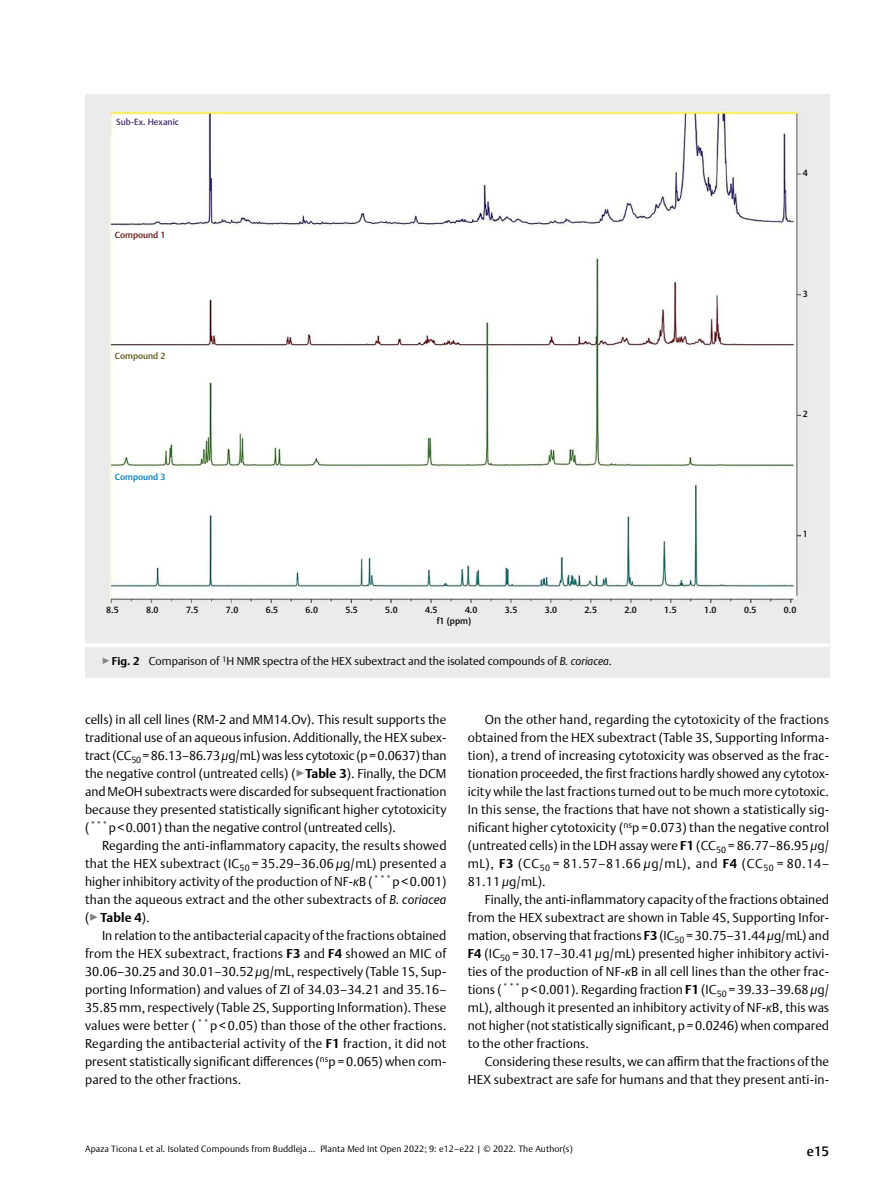
<style>
.page{position:relative;width:893px;height:1191px;background:#fff}
.page>*{position:absolute;margin:0;border:0;box-sizing:border-box;transform-origin:0 0}
.t1{font:500 13.5px "Thieme Argo 2011";color:#000}
.t2{font:300 12.75px/18px "Thieme Argo 2011";letter-spacing:.005em;color:#000;text-align:justify}
.t3{font:300 11.25px "Thieme Argo 2011";color:#000}
.t4{font:300 9px "Thieme Argo 2011";letter-spacing:.01em;color:#000}
.t5{font:500 8.85px/11.4px "Thieme Argo 2011";color:#000}
.t6{font:500 8.85px "Thieme Argo 2011";color:#472e6f}
.t7{font:500 8.85px "Thieme Argo 2011";color:#6a1414}
.t8{font:500 8.85px "Thieme Argo 2011";color:#5f5716}
.t9{font:500 8.85px "Thieme Argo 2011";color:#007bc0}
.s1{color:#808285}
.s2{font-weight:700}
.s3{font-style:italic}
</style>
<div class="page">
<div style="left:85px;top:94px;width:744px;height:549px;background:#ebebec"></div>
<img style="left:111px;top:111px;width:690px;height:492px">
<div style="left:85px;top:643px;width:744px;height:35px;background:#ebebec"></div>
<hr style="left:85px;top:643px;width:744px;height:4px;background:#fff">
<p class="t6" style="left:116px;top:116px;width:64px">Sub-Ex. Hexanic</p>
<p class="t7" style="left:115px;top:229px;width:52px">Compound 1</p>
<p class="t8" style="left:115px;top:350px;width:52px">Compound 2</p>
<p class="t9" style="left:115px;top:471px;width:52px">Compound 3</p>
<p class="t5" style="left:803px;top:167px;width:6px">4</p>
<p class="t5" style="left:803px;top:288px;width:6px">3</p>
<p class="t5" style="left:803px;top:408px;width:6px">2</p>
<p class="t5" style="left:803px;top:528px;width:6px">1</p>
<p class="t5" style="left:106px;top:604px;width:14px">8.5</p>
<p class="t5" style="left:146px;top:604px;width:14px">8.0</p>
<p class="t5" style="left:186px;top:604px;width:14px">7.5</p>
<p class="t5" style="left:226px;top:604px;width:14px">7.0</p>
<p class="t5" style="left:266px;top:604px;width:14px">6.5</p>
<p class="t5" style="left:306px;top:604px;width:14px">6.0</p>
<p class="t5" style="left:345px;top:604px;width:14px">5.5</p>
<p class="t5" style="left:385px;top:604px;width:14px">5.0</p>
<p class="t5" style="left:425px;top:604px;width:14px">4.5</p>
<p class="t5" style="left:437px;top:604px;width:42px;text-indent:28px">4.0 f1 (ppm)</p>
<p class="t5" style="left:505px;top:604px;width:14px">3.5</p>
<p class="t5" style="left:545px;top:604px;width:14px">3.0</p>
<p class="t5" style="left:585px;top:604px;width:14px">2.5</p>
<p class="t5" style="left:624px;top:604px;width:14px">2.0</p>
<p class="t5" style="left:664px;top:604px;width:14px">1.5</p>
<p class="t5" style="left:704px;top:604px;width:14px">1.0</p>
<p class="t5" style="left:744px;top:604px;width:14px">0.5</p>
<p class="t5" style="left:784px;top:604px;width:14px">0.0</p>
<p class="t3" style="left:102px;top:653px;width:511px"><span class="s1">▶</span><span class="s2">Fig. 2</span> Comparison of <sup>1</sup>H NMR spectra of the HEX subextract and the isolated compounds of <span class="s3">B. coriacea</span>.</p>
<p class="t2" style="left:85px;top:710px;width:363px">cells) in all cell lines (RM-2 and MM14.Ov). This result supports the traditional use of an aqueous infusion. Additionally, the HEX subex&shy;tract (CC<sub>50</sub> =86.13–86.73<span class="s3">μ</span>g/mL) was less cytotoxic (p=0.0637) than the negative control (untreated cells) (<span class="s1">▶</span><span class="s2">Table 3</span>). Finally, the DCM and MeOH subextracts were discarded for subsequent fractionation because they presented statistically significant higher cytotoxicity (<sup>***</sup>p&lt;0.001) than the negative control (untreated cells).</p>
<p class="t2" style="left:85px;top:836px;width:363px;text-indent:17px">Regarding the anti-inflammatory capacity, the results showed that the HEX subextract (IC<sub>50</sub> = 35.29–36.06 <span class="s3">μ</span>g/mL) presented a higher inhibitory activity of the production of NF-<span class="s3">κ</span>B (<sup>***</sup>p<span class="s3">&lt;</span>0.001) than the aqueous extract and the other subextracts of <span class="s3">B. coriacea </span>(<span class="s1">▶</span><span class="s2">Table 4</span>).</p>
<p class="t2" style="left:85px;top:926px;width:363px;text-indent:17px">In relation to the antibacterial capacity of the fractions obtained from the HEX subextract, fractions <span class="s2">F3</span> and <span class="s2">F4</span> showed an MIC of 30.06–30.25 and 30.01–30.52<span class="s3">μ</span>g/mL, respectively (Table 1S, Sup&shy;porting Information) and values of ZI of 34.03–34.21 and 35.16– 35.85mm, respectively (Table 2S, Supporting Information). These values were better ( <sup>*</sup> <sup>*</sup>p <span class="s3">&lt;</span> 0.05) than those of the other fractions.<br>Regarding the antibacterial activity of the <span class="s2">F1</span> fraction, it did not present statistically significant differences (<sup>ns</sup>p=0.065) when com&shy;pared to the other fractions.</p>
<p class="t2" style="left:468px;top:710px;width:363px;text-indent:17px">On the other hand, regarding the cytotoxicity of the fractions obtained from the HEX subextract (Table 3S, Supporting Informa&shy;tion), a trend of increasing cytotoxicity was observed as the frac&shy;tionation proceeded, the first fractions hardly showed any cytotox&shy;icity while the last fractions turned out to be much more cytotoxic.<br>In this sense, the fractions that have not shown a statistically sig&shy;nificant higher cytotoxicity (<sup>ns</sup>p <span class="s3">=</span> 0.073) than the negative control (untreated cells) in the LDH assay were <span class="s2">F1</span> (CC<sub>50</sub> = 86.77–86.95 <span class="s3">μ</span>g/ mL), <span class="s2">F3</span> (CC<sub>50</sub> = 81.57–81.66 <span class="s3">μ</span>g/mL), and <span class="s2">F4</span> (CC<sub>50</sub> = 80.14– 81.11 <span class="s3">μ</span>g/mL).</p>
<p class="t2" style="left:468px;top:890px;width:363px;text-indent:17px">Finally, the anti-inflammatory capacity of the fractions obtained from the HEX subextract are shown in Table 4S, Supporting Infor&shy;mation, observing that fractions <span class="s2">F3</span> (IC<sub>50</sub> =30.75–31.44<span class="s3">μ</span>g/mL) and <span class="s2">F4</span> (IC<sub>50</sub> = 30.17–30.41 <span class="s3">μ</span>g/mL) presented higher inhibitory activi&shy;ties of the production of NF-<span class="s3">κ</span>B in all cell lines than the other frac&shy;tions (<sup>***</sup>p&lt;0.001). Regarding fraction <span class="s2">F1</span> (IC<sub>50</sub> =39.33–39.68<span class="s3">μ</span>g/ mL), although it presented an inhibitory activity of NF-<span class="s3">κ</span>B, this was not higher (not statistically significant, p<span class="s3">=</span>0.0246) when compared to the other fractions.</p>
<p class="t2" style="left:468px;top:1052px;width:363px;text-align:right">Considering these results, we can affirm that the fractions of the<br>HEX subextract are safe for humans and that they present anti-in-</p>
<p class="t4" style="left:85px;top:1143px;width:489px">Apaza Ticona L et al. Isolated Compounds from Buddleja … Planta Med Int Open 2022; 9: e12–e22 | © 2022. The Author(s)</p>
<p class="t1" style="left:807px;top:1142px;width:24px">e15</p>
</div>
